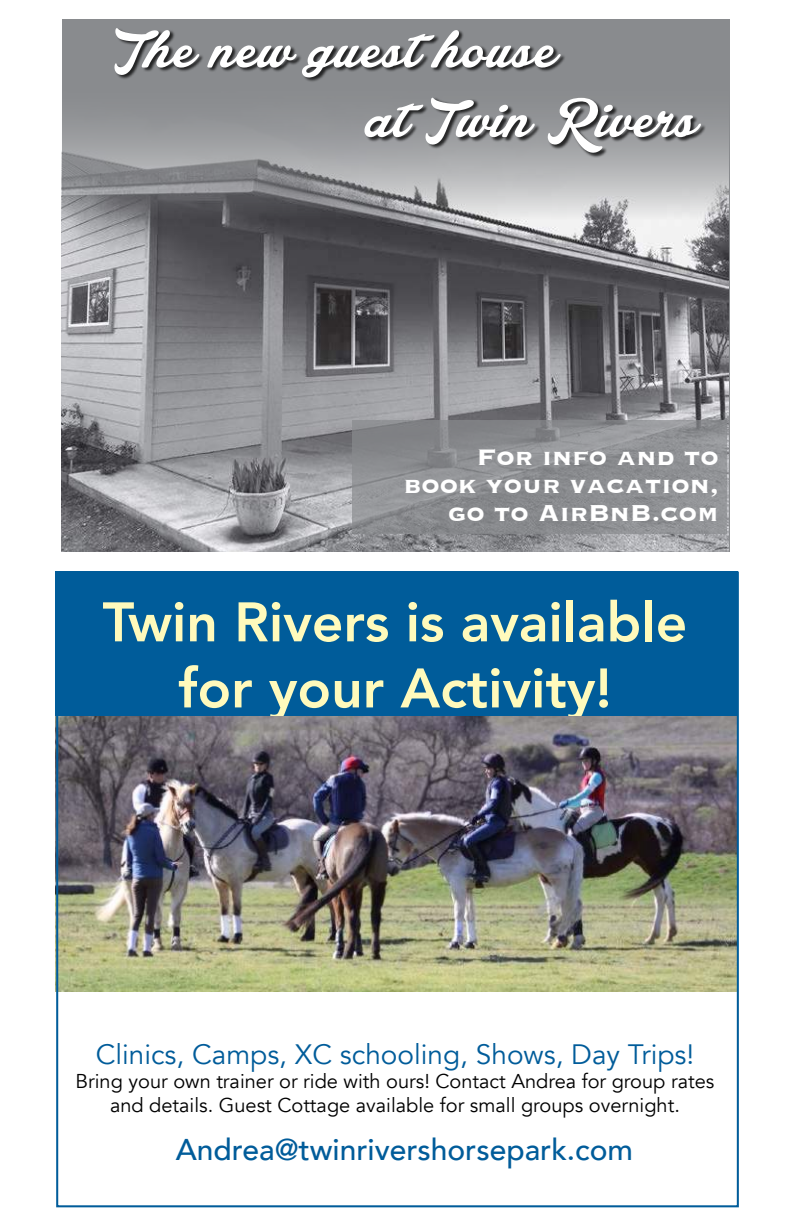
<style>
.page{position:relative;width:792px;height:1224px;background:#fff}
.page>*{position:absolute;margin:0;border:0;box-sizing:border-box;transform-origin:0 0}
.t1{font:58px/69.6px "Lakesight Personal Use Only";color:#fff}
.t2{font:800 55px/66px "Avenir";color:#fffabc;text-align:center}
.t3{font:700 30px/28px "Copperplate";color:#fff;text-align:right}
.t4{font:500 30px "Avenir";color:#005c9a}
.t5{font:28px "Avenir";color:#005c9a}
.t6{font:20px/24px "Avenir";color:#000;text-align:center}
</style>
<div class="page">
<div style="left:55px;top:572px;width:683px;height:145px;background:#005c9a"></div>
<img style="left:55px;top:717px;width:681px;height:274px">
<div style="left:62px;top:19px;width:667px;height:533px;background:#898b8e"></div>
<img style="left:62px;top:122px;width:667px;height:430px">
<div style="left:115px;top:28px;width:591px;height:130px;background:#000;opacity:.75"></div>
<svg style="left:352px;top:420px;width:375px;height:114px"></svg>
<h1 class="t1" style="left:366px;top:17px;width:334px;text-indent:-252px">The new guest house<br>at Twin Rivers</h1>
<h3 class="t3" style="left:403px;top:441px;width:317px">For info and to book your vacation, go to AirBnB.com</h3>
<h2 class="t2" style="left:103px;top:589px;width:586px">Twin Rivers is available for your Activity!</h2>
<h3 class="t5" style="left:96px;top:1038px;width:600px">Clinics, Camps, XC schooling, Shows, Day Trips!</h3>
<p class="t6" style="left:76px;top:1069px;width:640px">Bring your own trainer or ride with ours! Contact Andrea for group rates and details. Guest Cottage available for small groups overnight.</p>
<h3 class="t4" style="left:176px;top:1123px;width:459px">Andrea@twinrivershorsepark.com</h3>
</div>
